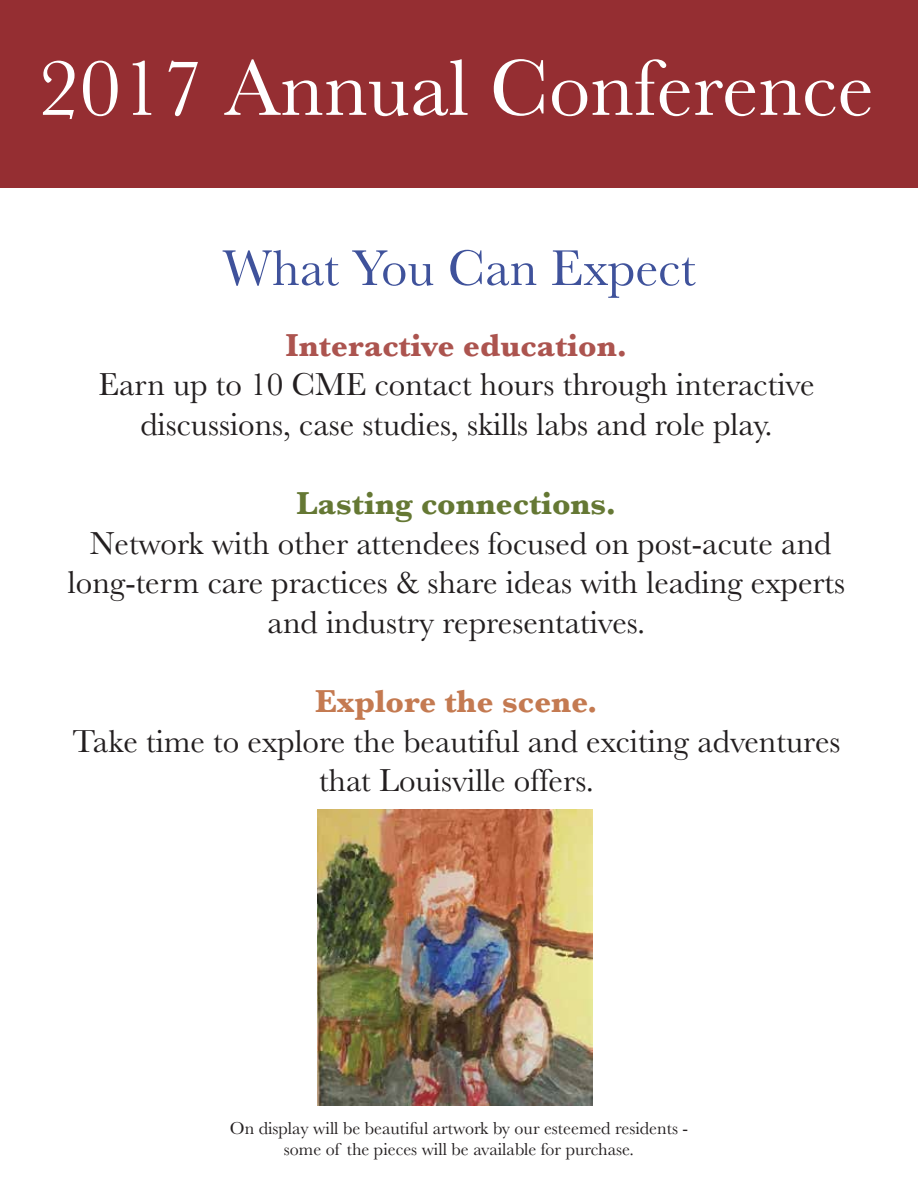
<style>
.page{position:relative;width:918px;height:1188px;background:#fff}
.page>*{position:absolute;margin:0;border:0;box-sizing:border-box;transform-origin:0 0}
.t1{font:82.65px "Baskerville";color:#fff}
.t2{font:52.2px "Baskerville";color:#3f529b}
.t3{font:33px/39.6px "Baskerville";color:#231f20;text-align:center}
.t4{font:700 33px "Baskerville";color:#ac544f}
.t5{font:700 33px "Baskerville";color:#657834}
.t6{font:700 33px "Baskerville";color:#c47a51}
.t7{font:18px/21px "Baskerville";color:#231f20;text-align:center}
</style>
<div class="page">
<div style="left:0;top:0;width:918px;height:188px;background:#952e32"></div>
<img style="left:318px;top:809px;width:274px;height:297px">
<h1 class="t1" style="left:38px;top:35px;width:837px">2017 Annual Conference</h1>
<h2 class="t2" style="left:223px;top:235px;width:475px">What You Can Expect</h2>
<p class="t4" style="left:285px;top:322px;width:344px">Interactive education.</p>
<p class="t3" style="left:99px;top:365px;width:718px">Earn up to 10 CME contact hours through interactive discussions, case studies, skills labs and role play.</p>
<p class="t5" style="left:297px;top:480px;width:321px">Lasting connections.</p>
<p class="t3" style="left:68px;top:524px;width:779px">Network with other attendees focused on post-acute and long-term care practices &amp; share ideas with leading experts and industry representatives.</p>
<p class="t6" style="left:315px;top:678px;width:284px">Explore the scene.</p>
<p class="t3" style="left:73px;top:722px;width:769px">Take time to explore the beautiful and exciting adventures that Louisville offers.</p>
<p class="t7" style="left:230px;top:1118px;width:460px">On display will be beautiful artwork by our esteemed residents - some of the pieces will be available for purchase.</p>
</div>
